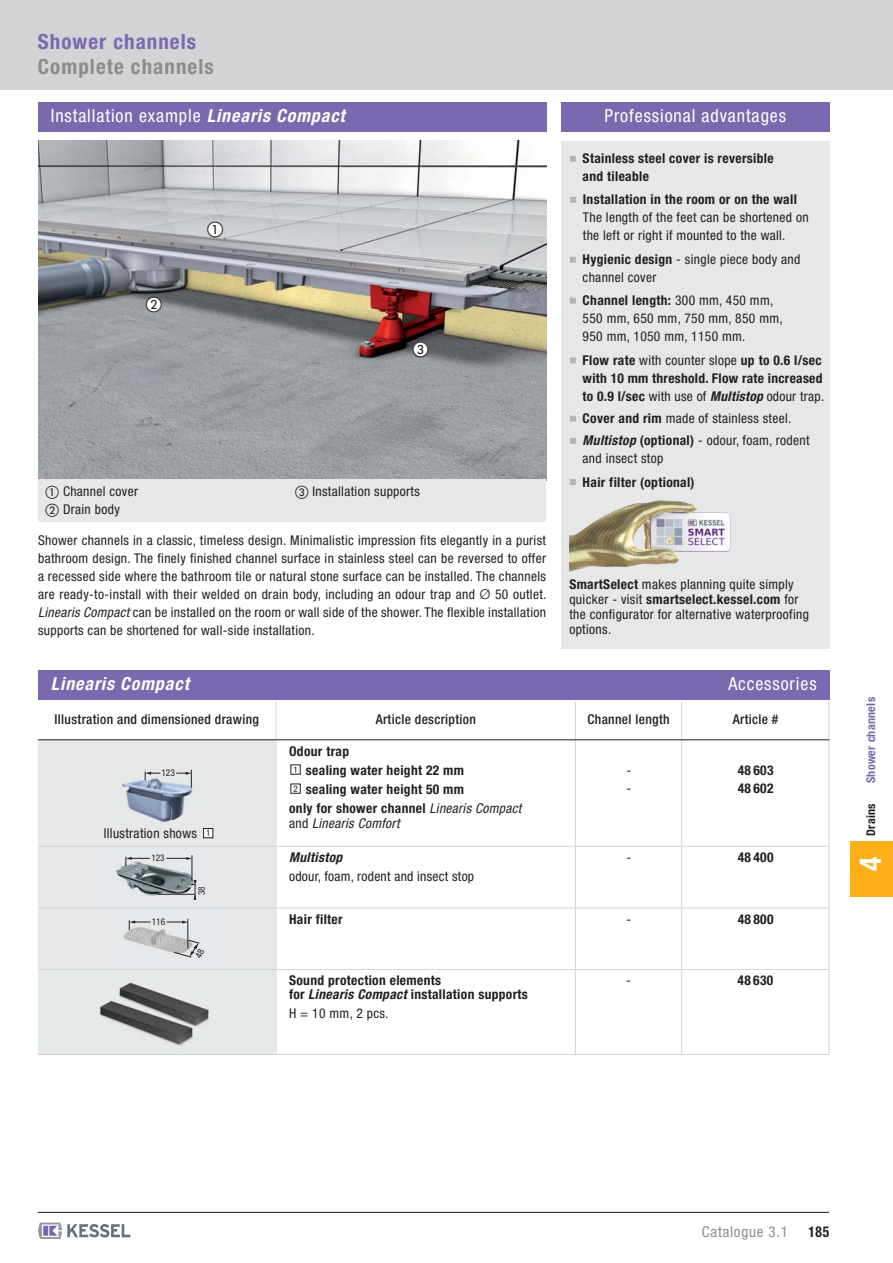
<style>
.page{position:relative;width:893px;height:1263px;background:#fff}
.page>*{position:absolute;margin:0;border:0;box-sizing:border-box;transform-origin:0 0}
.t1{font:700 condensed 30px "Helvetica Neue LT Std";color:#fff}
.t2{font:700 condensed 21px "Helvetica Neue LT Std";letter-spacing:.05em;color:#8a8c8e}
.t3{font:700 condensed 21px "Helvetica Neue LT Std";letter-spacing:.05em;color:#7a69af}
.t4{font:condensed 18px "Helvetica Neue LT Std";letter-spacing:.05em;color:#fff}
.t5{font:italic 700 condensed 18px "Helvetica Neue LT Std";letter-spacing:.05em;color:#fff}
.t6{font:16.2px "European Pi One";color:#231f20}
.t7{font:condensed 15px "Helvetica Neue LT Std";letter-spacing:.05em;color:#8a8c8e}
.t8{font:700 condensed 15px "Helvetica Neue LT Std";color:#231f20;scale:.9 1}
.t9{font:condensed 13.5px/18px "Helvetica Neue LT Std";letter-spacing:.025em;color:#231f20}
.t10{font:700 condensed 13.5px/18px "Helvetica Neue LT Std";letter-spacing:.025em;color:#231f20}
.t11{font:500 condensed 13.5px "Helvetica Neue LT Std";letter-spacing:.025em;color:#231f20}
.t12{font:italic condensed 13.5px "Helvetica Neue LT Std";letter-spacing:.025em;color:#231f20}
.t13{font:italic 700 condensed 13.5px "Helvetica Neue LT Std";letter-spacing:.025em;color:#231f20}
.t14{font:700 condensed 12px "Helvetica Neue LT Std";letter-spacing:.025em;color:#7968ae}
.t15{font:700 condensed 12px "Helvetica Neue LT Std";letter-spacing:.025em;color:#231f20}
.t16{font:condensed 9.45px "Helvetica Neue LT Std";color:#231f20}
.t17{font:condensed 9.15px "Helvetica Neue LT Std";color:#231f20}
.t18{font:condensed 9px/19px "Helvetica Neue LT Std";color:#231f20}
.s1{font-weight:700;font-style:italic}
.s2{font-family:"European Pi One";font-stretch:normal}
.s3{font-weight:700}
.s4{font-weight:400}
.s5{font-style:italic}
.s6{font-weight:300;font-stretch:normal}
.s7{font-size:9px}
.s8{font-weight:400;font-style:italic}
.s9{font-style:normal}
</style>
<div class="page">
<img style="left:38px;top:970px;width:238px;height:84px">
<div style="left:850px;top:842px;width:42px;height:55px;background:#fcaf17"></div>
<div style="left:38px;top:846px;width:238px;height:62px;background:#e6e7e8"></div>
<img style="left:105px;top:856px;width:101px;height:52px">
<svg style="left:126px;top:857px;width:24px;height:9px"></svg>
<hr style="left:158px;top:894px;width:37px;height:1px;background:#231f20">
<svg style="left:166px;top:855px;width:30px;height:45px"></svg>
<svg style="left:290px;top:764px;width:11px;height:30px"></svg>
<div style="left:38px;top:740px;width:238px;height:106px;background:#e6e7e8"></div>
<img style="left:121px;top:773px;width:72px;height:49px">
<svg style="left:145px;top:771px;width:15px;height:9px"></svg>
<svg style="left:176px;top:770px;width:16px;height:18px"></svg>
<div style="left:38px;top:908px;width:238px;height:61px;background:#e6e7e8"></div>
<img style="left:123px;top:918px;width:67px;height:35px">
<hr style="left:187px;top:919px;width:1px;height:30px;background:#231f20">
<svg style="left:129px;top:920px;width:22px;height:10px"></svg>
<svg style="left:166px;top:921px;width:22px;height:3px"></svg>
<hr style="left:38px;top:908px;width:791px;height:1px;background:#d1d3d4">
<hr style="left:38px;top:846px;width:791px;height:1px;background:#d1d3d4">
<hr style="left:38px;top:969px;width:791px;height:1px;background:#d1d3d4">
<div style="left:561px;top:141px;width:268px;height:507px;background:#e6e7e8"></div>
<div style="left:38px;top:102px;width:508px;height:30px;background:#7a69af"></div>
<div style="left:561px;top:102px;width:268px;height:30px;background:#7a69af"></div>
<img style="left:38px;top:141px;width:508px;height:339px">
<hr style="left:575px;top:701px;width:1px;height:353px;background:#d1d3d4">
<hr style="left:828px;top:701px;width:1px;height:353px;background:#d1d3d4">
<hr style="left:681px;top:701px;width:1px;height:353px;background:#d1d3d4">
<div style="left:38px;top:670px;width:791px;height:29px;background:#7a69af"></div>
<hr style="left:275px;top:702px;width:1px;height:38px;background:#d1d3d4">
<hr style="left:38px;top:739px;width:791px;height:1px;background:#231f20">
<hr style="left:38px;top:1212px;width:791px;height:1px;background:#231f20">
<svg style="left:38px;top:1223px;width:92px;height:16px"></svg>
<div style="left:0;top:0;width:892px;height:89px;background:#d1d3d4"></div>
<div style="left:203px;top:829px;width:10px;height:9px;background:#fff"></div>
<div style="left:203px;top:828px;width:10px;height:10px;border:1px solid #231f20"></div>
<svg style="left:570px;top:156px;width:6px;height:6px"></svg>
<svg style="left:570px;top:257px;width:6px;height:6px"></svg>
<svg style="left:570px;top:197px;width:6px;height:6px"></svg>
<svg style="left:570px;top:298px;width:6px;height:6px"></svg>
<svg style="left:570px;top:357px;width:6px;height:6px"></svg>
<svg style="left:570px;top:479px;width:6px;height:6px"></svg>
<svg style="left:570px;top:438px;width:6px;height:6px"></svg>
<svg style="left:570px;top:416px;width:6px;height:6px"></svg>
<div style="left:208px;top:222px;width:15px;height:15px;background:#fff;border-radius:50%"></div>
<hr style="left:38px;top:1054px;width:791px;height:1px;background:#d1d3d4">
<img style="left:574px;top:500px;width:111px;height:35px">
<div style="left:38px;top:480px;width:508px;height:42px;background:#e6e7e8"></div>
<svg style="left:146px;top:297px;width:16px;height:16px"></svg>
<svg style="left:413px;top:341px;width:15px;height:16px"></svg>
<svg style="left:174px;top:940px;width:26px;height:18px"></svg>
<h2 class="t3" style="left:38px;top:34px;width:160px">Shower channels</h2>
<h2 class="t2" style="left:38px;top:59px;width:177px">Complete channels</h2>
<h3 class="t4" style="left:51px;top:109px;width:296px">Installation example <span class="s1">Linearis Compact</span></h3>
<h3 class="t4" style="left:604px;top:109px;width:183px">Professional advantages</h3>
<p class="t6" style="left:207px;top:221px;width:18px">-</p>
<p class="t9" style="left:46px;top:484px;width:94px;text-align:center"><span class="s2">-</span> Channel cover<br>Drain body</p>
<p class="t9" style="left:312px;top:484px;width:109px">Installation supports</p>
<p class="t10" style="left:582px;top:151px;width:192px">Stainless steel cover is reversible and tileable</p>
<p class="t10" style="left:583px;top:192px;width:216px">Installation in the room or on the wall</p>
<p class="t9" style="left:583px;top:210px;width:227px">The length of the feet can be shortened on the left or right if mounted to the wall.</p>
<p class="t9" style="left:582px;top:252px;width:219px"><span class="s3">Hygienic design</span> - single piece body and channel cover</p>
<p class="t9" style="left:582px;top:293px;width:202px"><span class="s3">Channel length:</span> 300 mm, 450 mm,<br>550 mm, 650 mm, 750 mm, 850 mm,<br>950 mm, 1050 mm, 1150 mm.</p>
<p class="t10" style="left:582px;top:352px;width:243px">Flow rate <span class="s4">with counter slope</span> up to 0.6 l/sec with 10 mm threshold. Flow rate increased to 0.9 l/sec <span class="s4">with use of</span> <span class="s5">Multistop</span> <span class="s4">odour trap.</span></p>
<p class="t9" style="left:582px;top:411px;width:210px"><span class="s3">Cover and rim</span> made of stainless steel.</p>
<p class="t9" style="left:582px;top:433px;width:228px"><span class="s1">Multistop</span> <span class="s3">(optional)</span> - odour, foam, rodent and insect stop</p>
<p class="t10" style="left:582px;top:474px;width:113px">Hair filter (optional)</p>
<p class="t9" style="left:38px;top:533px;width:510px;text-align:justify">Shower channels in a classic, timeless design. Minimalistic impression fits elegantly in a purist bathroom design. The finely finished channel surface in stainless steel can be reversed to offer a recessed side where the bathroom tile or natural stone surface can be installed. The channels are ready-to-install with their welded on drain body, including an odour trap and <span class="s6">Ø</span> 50 outlet.<br><span class="s5">Linearis Compact</span> can be installed on the room or wall side of the shower. The flexible installation supports can be shortened for wall-side installation.</p>
<h3 class="t5" style="left:51px;top:677px;width:140px">Linearis Compact</h3>
<h3 class="t4" style="left:728px;top:677px;width:90px">Accessories</h3>
<p class="t11" style="left:55px;top:714px;width:206px">Illustration and dimensioned drawing</p>
<p class="t11" style="left:375px;top:714px;width:102px">Article description</p>
<p class="t11" style="left:587px;top:714px;width:84px">Channel length</p>
<p class="t11" style="left:732px;top:714px;width:47px">Article #</p>
<p class="t9" style="left:569px;top:578px;width:241px;line-height:15px"><span class="s3">SmartSelect</span> makes planning quite simply quicker - visit <span class="s3">smartselect.kessel.com</span> for the configurator for alternative waterproofing options.</p>
<p class="t16" style="left:161px;top:767px;width:15px">123</p>
<p class="t9" style="left:104px;top:825px;width:108px">Illustration shows <span class="s7">1</span></p>
<p class="t17" style="left:151px;top:853px;width:15px">123</p>
<p class="t17" style="left:196px;top:895px;width:10px;rotate:-90deg">38</p>
<p class="t10" style="left:289px;top:743px;width:61px">Odour trap</p>
<p class="t10" style="left:306px;top:762px;width:160px">sealing water height 22 mm</p>
<p class="t10" style="left:306px;top:781px;width:160px">sealing water height 50 mm</p>
<p class="t10" style="left:289px;top:800px;width:234px">only for shower channel <span class="s8">Linearis Compact</span></p>
<p class="t12" style="left:289px;top:818px;width:112px"><span class="s9">and</span> Linearis Comfort</p>
<p class="t18" style="left:293px;top:761px;width:6px">1<br>2</p>
<p class="t9" style="left:626px;top:762px;width:6px;line-height:18.8px">- -</p>
<p class="t10" style="left:737px;top:762px;width:37px;line-height:18.8px">48 603<br>48 602</p>
<p class="t13" style="left:289px;top:852px;width:55px">Multistop</p>
<p class="t9" style="left:626px;top:850px;width:6px">-</p>
<p class="t10" style="left:737px;top:850px;width:37px">48 400</p>
<p class="t9" style="left:289px;top:868px;width:187px">odour, foam, rodent and insect stop</p>
<p class="t16" style="left:152px;top:916px;width:15px">116</p>
<p class="t10" style="left:289px;top:911px;width:55px">Hair filter</p>
<p class="t9" style="left:626px;top:911px;width:6px">-</p>
<p class="t10" style="left:737px;top:911px;width:37px">48 800</p>
<p class="t10" style="left:289px;top:972px;width:153px">Sound protection elements</p>
<p class="t10" style="left:737px;top:973px;width:37px">48 630</p>
<p class="t10" style="left:289px;top:986px;width:240px;line-height:18.8px">for <span class="s5">Linearis Compact</span> installation supports<br><span class="s4">H = 10 mm, 2 pcs.</span></p>
<p class="t9" style="left:626px;top:972px;width:6px">-</p>
<p class="t14" style="left:864px;top:783px;width:88px;rotate:-90deg">Shower channels</p>
<p class="t15" style="left:864px;top:836px;width:34px;rotate:-90deg">Drains</p>
<h1 class="t1" style="left:853px;top:871px;width:16px;rotate:-90deg">4</h1>
<p class="t7" style="left:702px;top:1227px;width:88px">Catalogue 3.1</p>
<p class="t8" style="left:808px;top:1227px;width:25px">185</p>
</div>
